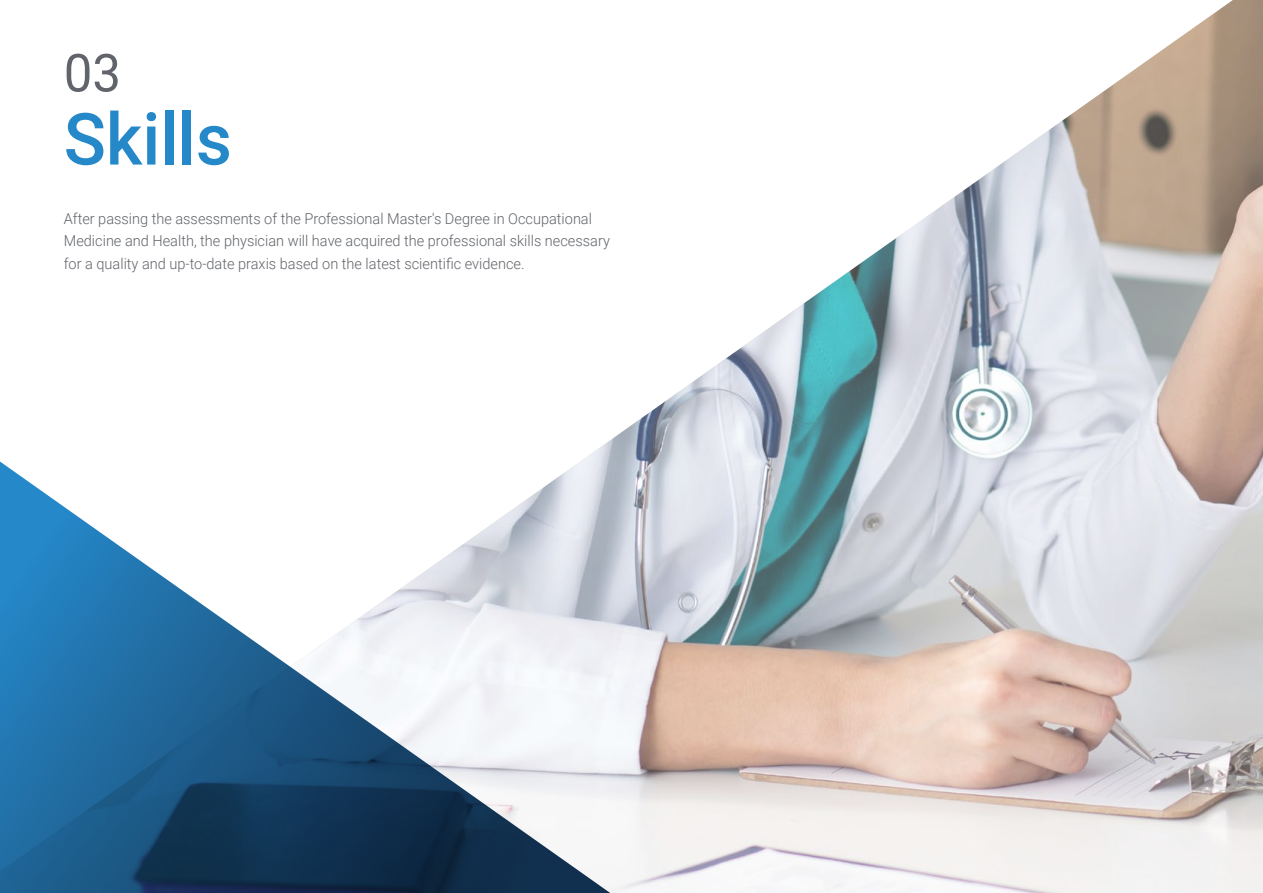
<style>
.page{position:relative;width:1263px;height:893px;background:#fff}
.page>*{position:absolute;margin:0;border:0;box-sizing:border-box;transform-origin:0 0}
.t1{font:500 72px "Roboto";color:#2488c9}
.t2{font:52.5px "Roboto";color:#61646a}
.t3{font:300 15px/22.5px "Roboto";color:#61646a}
</style>
<div class="page">
<img style="left:602px;top:0;width:661px;height:893px">
<svg style="left:0;top:446px;width:640px;height:447px"></svg>
<h2 class="t2" style="left:64px;top:36px;width:59px">03</h2>
<h1 class="t1" style="left:64px;top:89px;width:170px">Skills</h1>
<p class="t3" style="left:64px;top:207px;width:548px">After passing the assessments of the Professional Master's Degree in Occupational<br>Medicine and Health, the physician will have acquired the professional skills necessary for a quality and up-to-date praxis based on the latest scientific evidence.</p>
</div>
